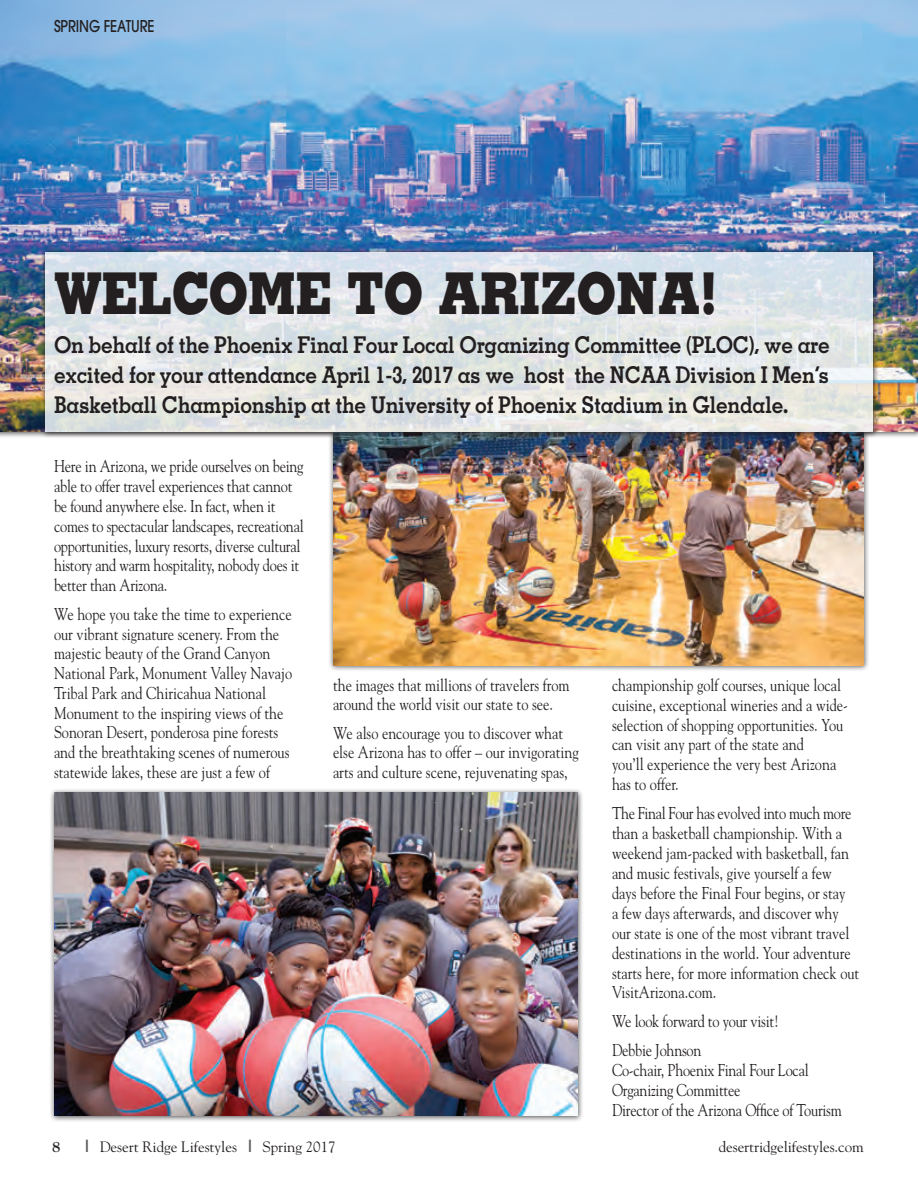
<style>
.page{position:relative;width:918px;height:1188px;background:#fff}
.page>*{position:absolute;margin:0;border:0;box-sizing:border-box;transform-origin:0 0}
.t1{font:800 57.6px "Memphis";letter-spacing:-.015em;color:#231f20;scale:.83 1}
.t2{font:700 23.1px/30px "Memphis";letter-spacing:-.015em;color:#231f20;text-align:justify;scale:.91 1}
.t3{font:17.1px/20px "Goudy";color:#231f20;scale:.83 1}
.t4{font:500 16.2px "Avant Garde";letter-spacing:-.01em;color:#231f20;scale:.83 1}
.t5{font:15px "Goudy";letter-spacing:-.005em;color:#231f20}
.t6{font:700 15px "Goudy";color:#231f20}
.s1{font-family:"Goudy Heavyface";font-size:17.1px;color:#57585a}
</style>
<div class="page">
<img style="left:0;top:0;width:918px;height:432px">
<div style="left:49px;top:787px;width:534px;height:335px;background:#231f20;opacity:.75"></div>
<img style="left:54px;top:793px;width:524px;height:323px">
<div style="left:328px;top:426px;width:542px;height:246px;background:#231f20;opacity:.75"></div>
<img style="left:333px;top:438px;width:531px;height:228px">
<img style="left:39px;top:246px;width:840px;height:192px">
<svg style="left:45px;top:252px;width:828px;height:180px;background:#dfe4e6"></svg>
<p class="t4" style="left:54px;top:16px;width:123px">SPRING FEATURE</p>
<h1 class="t1" style="left:54px;top:256px;width:802px">WELCOME TO ARIZONA!</h1>
<h2 class="t2" style="left:54px;top:329px;width:854px">On behalf of the Phoenix Final Four Local Organizing Committee (PLOC), we are excited for your attendance April 1-3, 2017 as we host the NCAA Division I Men’s Basketball Championship at the University of Phoenix Stadium in Glendale.</h2>
<p class="t3" style="left:54px;top:456px;width:302px">Here in Arizona, we pride ourselves on being able to offer travel experiences that cannot be found anywhere else. In fact, when it comes to spectacular landscapes, recreational opportunities, luxury resorts, diverse cultural history and warm hospitality, nobody does it better than Arizona.</p>
<p class="t3" style="left:54px;top:603px;width:289px">We hope you take the time to experience our vibrant signature scenery. From the majestic beauty of the Grand Canyon National Park, Monument Valley Navajo Tribal Park and Chiricahua National Monument to the inspiring views of the Sonoran Desert, ponderosa pine forests and the breathtaking scenes of numerous statewide lakes, these are just a few of</p>
<p class="t3" style="left:333px;top:675px;width:287px;line-height:19.5px">the images that millions of travelers from around the world visit our state to see.</p>
<p class="t3" style="left:333px;top:723px;width:298px;line-height:19.5px">We also encourage you to discover what else Arizona has to offer – our invigorating arts and culture scene, rejuvenating spas,</p>
<p class="t6" style="left:52px;top:1137px;width:10px">8</p>
<p class="t5" style="left:86px;top:1137px;width:252px"><span class="s1">|</span> Desert Ridge Lifestyles <span class="s1">|</span> Spring 2017</p>
<p class="t3" style="left:612px;top:674px;width:286px">championship golf courses, unique local cuisine, exceptional wineries and a wide&shy;selection of shopping opportunities. You can visit any part of the state and<br>you’ll experience the very best Arizona has to offer.</p>
<p class="t3" style="left:612px;top:803px;width:299px">The Final Four has evolved into much more than a basketball championship. With a weekend jam-packed with basketball, fan and music festivals, give yourself a few days before the Final Four begins, or stay<br>a few days afterwards, and discover why our state is one of the most vibrant travel destinations in the world. Your adventure starts here, for more information check out VisitArizona.com.</p>
<p class="t3" style="left:612px;top:1006px;width:202px;line-height:29px">We look forward to your visit!<br>Debbie Johnson</p>
<p class="t3" style="left:612px;top:1060px;width:279px">Co-chair, Phoenix Final Four Local<br>Organizing Committee<br>Director of the Arizona Office of Tourism</p>
<p class="t5" style="left:719px;top:1137px;width:147px">desertridgelifestyles.com</p>
</div>
